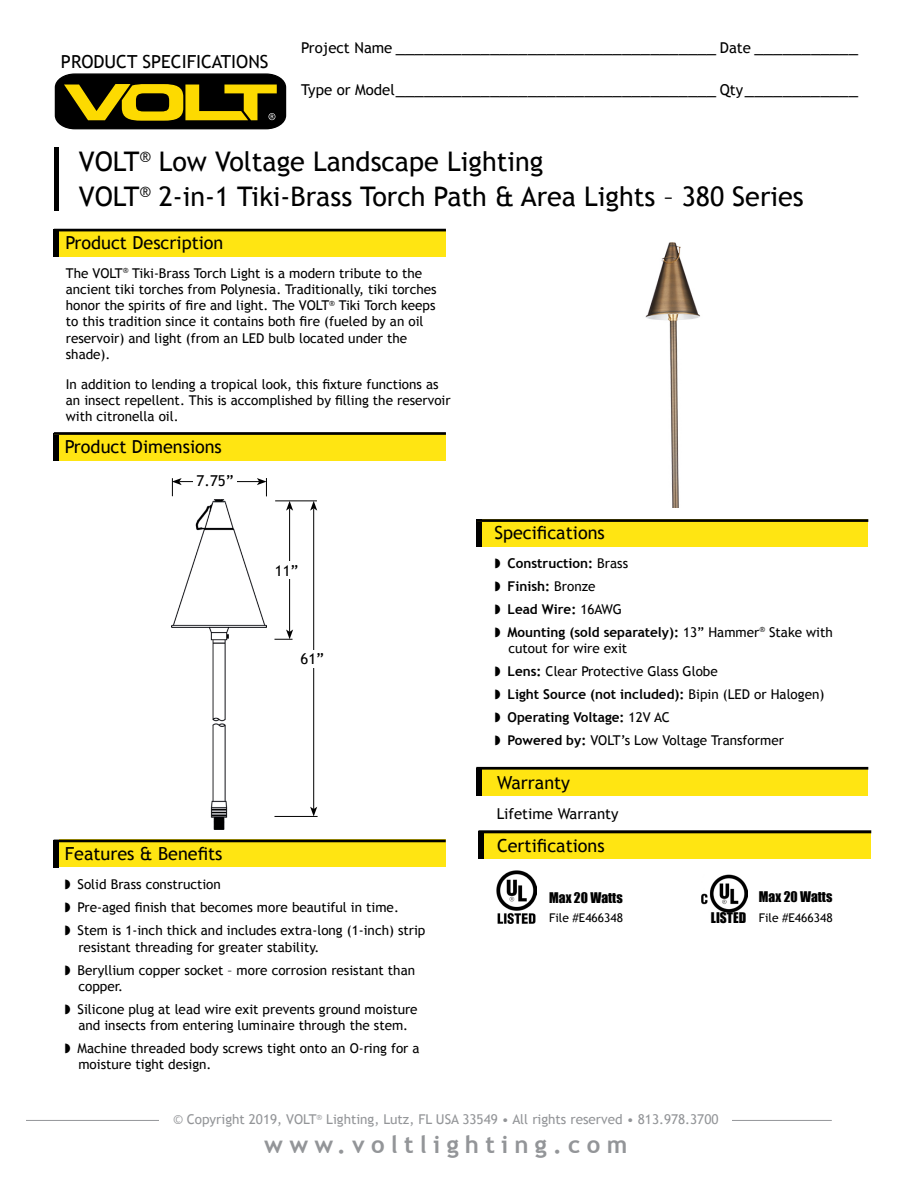
<style>
.page{position:relative;width:918px;height:1188px;background:#fff}
.page>*{position:absolute;margin:0;border:0;box-sizing:border-box;transform-origin:0 0}
.t1{font:27px/34.5px "Trebuchet MS";color:#000}
.t2{font:700 24px "Trebuchet MS";letter-spacing:.26em;color:#939598}
.t3{font:18px "Trebuchet MS";color:#000}
.t4{font:15px "Trebuchet MS";color:#000}
.t5{font:13.5px/23px "Trebuchet MS";color:#000}
.t6{font:700 13.5px/23px "Trebuchet MS";color:#000}
.t7{font:13.5px "Trebuchet MS";color:#939598}
.t8{font:13.5px "Impact";color:#000}
.t9{font:12px "Trebuchet MS";color:#000}
.s1{font-size:15px}
.s2{font-weight:400}
.s3{font-weight:700}
.s4{font-family:"Impact";font-size:13.5px}
</style>
<div class="page">
<svg style="left:55px;top:73px;width:231px;height:56px;background:#584d06"></svg>
<hr style="left:26px;top:1120px;width:806px;height:1px;background:#939598">
<div style="left:160px;top:1098px;width:572px;height:55px;background:#fff"></div>
<img style="left:645px;top:242px;width:55px;height:266px">
<div style="left:59px;top:229px;width:387px;height:27px;background:#ffe512"></div>
<div style="left:54px;top:229px;width:5px;height:27px;background:#000"></div>
<div style="left:59px;top:840px;width:387px;height:27px;background:#ffe512"></div>
<div style="left:54px;top:840px;width:5px;height:28px;background:#000"></div>
<div style="left:54px;top:147px;width:5px;height:64px;background:#000"></div>
<div style="left:54px;top:229px;width:392px;height:2px;border:2px solid #000"></div>
<div style="left:54px;top:840px;width:392px;height:2px;border:2px solid #000"></div>
<div style="left:59px;top:434px;width:387px;height:27px;background:#ffe512"></div>
<div style="left:54px;top:434px;width:5px;height:27px;background:#000"></div>
<div style="left:54px;top:432px;width:392px;height:3px;border:2px solid #000"></div>
<div style="left:481px;top:519px;width:387px;height:28px;background:#ffe512"></div>
<div style="left:476px;top:519px;width:5px;height:28px;background:#000"></div>
<div style="left:476px;top:519px;width:392px;height:3px;border:2px solid #000"></div>
<div style="left:481px;top:768px;width:387px;height:28px;background:#ffe512"></div>
<div style="left:476px;top:768px;width:5px;height:28px;background:#000"></div>
<div style="left:476px;top:767px;width:392px;height:3px;border:2px solid #000"></div>
<img style="left:172px;top:499px;width:95px;height:330px">
<hr style="left:313px;top:508px;width:1px;height:301px;background:#000">
<svg style="left:310px;top:807px;width:7px;height:9px"></svg>
<svg style="left:310px;top:501px;width:7px;height:10px"></svg>
<hr style="left:289px;top:508px;width:1px;height:124px;background:#000">
<svg style="left:286px;top:501px;width:7px;height:10px"></svg>
<hr style="left:179px;top:481px;width:80px;height:1px;background:#000">
<svg style="left:257px;top:478px;width:10px;height:18px"></svg>
<svg style="left:172px;top:478px;width:10px;height:18px"></svg>
<div style="left:194px;top:474px;width:43px;height:14px;background:#fff"></div>
<div style="left:292px;top:650px;width:41px;height:17px;background:#fff"></div>
<div style="left:266px;top:561px;width:41px;height:18px;background:#fff"></div>
<hr style="left:274px;top:816px;width:44px;height:1px;background:#000">
<hr style="left:275px;top:500px;width:42px;height:1px;background:#000">
<svg style="left:274px;top:629px;width:19px;height:11px"></svg>
<div style="left:484px;top:832px;width:387px;height:27px;background:#ffe512"></div>
<div style="left:479px;top:832px;width:5px;height:27px;background:#000"></div>
<img style="left:497px;top:871px;width:39px;height:52px">
<div style="left:479px;top:830px;width:392px;height:3px;border:2px solid #000"></div>
<img style="left:702px;top:874px;width:45px;height:39px">
<h3 class="t3" style="left:61px;top:51px;width:209px">PRODUCT SPECIFICATIONS</h3>
<h3 class="t3" style="left:301px;top:36px;width:558px"><span class="s1">Project Name</span> __________________________________ <span class="s1">Date</span> ___________</h3>
<h3 class="t3" style="left:301px;top:78px;width:558px"><span class="s1">Type or Model</span>__________________________________ <span class="s1">Qty</span>____________</h3>
<h1 class="t1" style="left:79px;top:145px;width:727px">VOLT<sup>®</sup> Low Voltage Landscape Lighting<br>VOLT<sup>®</sup> 2-in-1 Tiki-Brass Torch Path &amp; Area Lights – 380 Series</h1>
<h3 class="t3" style="left:65px;top:232px;width:160px">Product Description</h3>
<p class="t5" style="left:66px;top:265px;width:372px;line-height:16.2px">The VOLT<sup>®</sup> Tiki-Brass Torch Light is a modern tribute to the ancient tiki torches from Polynesia. Traditionally, tiki torches honor the spirits of fire and light. The VOLT<sup>®</sup> Tiki Torch keeps to this tradition since it contains both fire (fueled by an oil reservoir) and light (from an LED bulb located under the shade).</p>
<p class="t5" style="left:66px;top:376px;width:386px;line-height:16.2px">In addition to lending a tropical look, this fixture functions as an insect repellent. This is accomplished by filling the reservoir with citronella oil.</p>
<h3 class="t3" style="left:65px;top:436px;width:159px">Product Dimensions</h3>
<p class="t4" style="left:197px;top:472px;width:38px">7.75”</p>
<p class="t4" style="left:275px;top:561px;width:25px">11”</p>
<p class="t4" style="left:300px;top:650px;width:25px">61”</p>
<h3 class="t3" style="left:65px;top:843px;width:159px">Features &amp; Benefits</h3>
<p class="t5" style="left:65px;top:873px;width:362px">◗ Solid Brass construction<br>◗ Pre-aged finish that becomes more beautiful in time.<br>◗ Stem is 1-inch thick and includes extra-long (1-inch) strip</p>
<p class="t5" style="left:65px;top:936px;width:352px;text-indent:14px">resistant threading for greater stability.<br>◗ Beryllium copper socket – more corrosion resistant than</p>
<p class="t5" style="left:65px;top:975px;width:354px;text-indent:14px">copper.<br>◗ Silicone plug at lead wire exit prevents ground moisture</p>
<p class="t5" style="left:65px;top:1014px;width:356px;text-align:center">and insects from entering luminaire through the stem.<br>◗ Machine threaded body screws tight onto an O-ring for a</p>
<p class="t5" style="left:78px;top:1053px;width:135px">moisture tight design.</p>
<h3 class="t3" style="left:494px;top:522px;width:112px">Specifications</h3>
<p class="t6" style="left:495px;top:552px;width:339px">◗ Construction: <span class="s2">Brass<br></span>◗ Finish: <span class="s2">Bronze<br></span>◗ Lead Wire: <span class="s2">16AWG<br></span>◗ Mounting (sold separately): <span class="s2">13” Hammer</span><sup>®</sup> <span class="s2">Stake with</span></p>
<p class="t5" style="left:495px;top:637px;width:331px;text-indent:14px">cutout for wire exit<br>◗ <span class="s3">Lens:</span> Clear Protective Glass Globe<br>◗ <span class="s3">Light Source (not included):</span> Bipin (LED or Halogen) ◗ <span class="s3">Operating Voltage:</span> 12V AC<br>◗ <span class="s3">Powered by:</span> VOLT’s Low Voltage Transformer</p>
<h3 class="t3" style="left:497px;top:772px;width:75px">Warranty</h3>
<p class="t4" style="left:497px;top:805px;width:123px">Lifetime Warranty</p>
<h3 class="t3" style="left:497px;top:835px;width:109px">Certifications</h3>
<p class="t8" style="left:549px;top:888px;width:75px">Max 20 Watts</p>
<p class="t8" style="left:759px;top:887px;width:75px">Max 20 Watts</p>
<p class="t9" style="left:549px;top:911px;width:75px">File #E466348</p>
<p class="t9" style="left:711px;top:911px;width:123px"><span class="s4">LISTED</span> File #E466348</p>
<p class="t7" style="left:173px;top:1112px;width:547px">© Copyright 2019, VOLT<sup>®</sup> Lighting, Lutz, FL USA 33549 • All rights reserved • 813.978.3700</p>
<h2 class="t2" style="left:264px;top:1130px;width:364px">www.voltlighting.com</h2>
</div>
